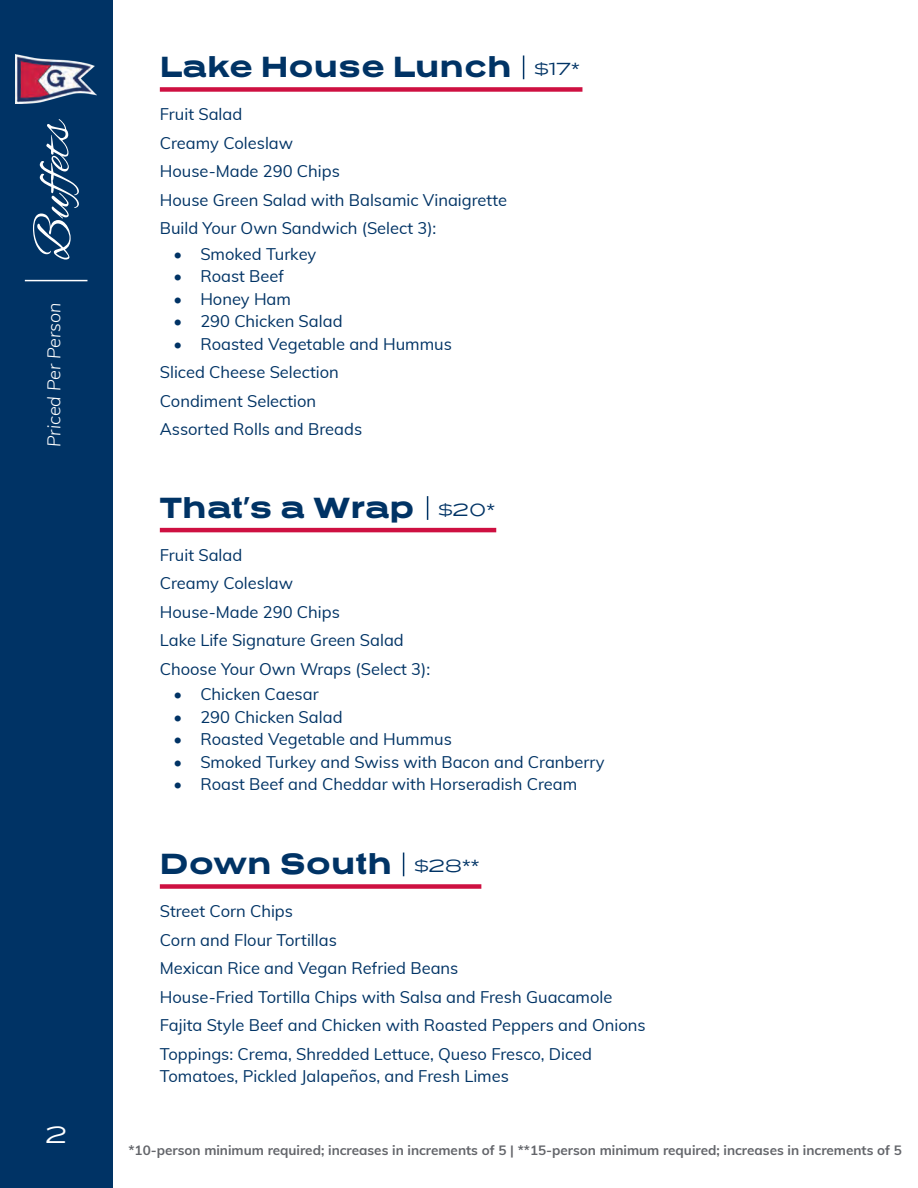
<style>
.page{position:relative;width:918px;height:1188px;background:#fff}
.page>*{position:absolute;margin:0;border:0;box-sizing:border-box;transform-origin:0 0}
.t1{font:52.5px "Alex Brush";color:#fff}
.t2{font:30px "Presicav Hv";color:#003365}
.t3{font:24px "Presicav Lt";color:#fff}
.t4{font:italic 300 18px "Muli";color:#fff}
.t5{font:18px "Presicav Lt";color:#003365}
.t6{font:16.5px "Muli";color:#003365}
.t7{font:700 13.5px "Muli";color:#63656a}
</style>
<div class="page">
<div style="left:0;top:0;width:112px;height:1188px;background:#003365"></div>
<hr style="left:25px;top:280px;width:62px;height:1px;background:#fff">
<svg style="left:523px;top:56px;width:1px;height:23px"></svg>
<div style="left:160px;top:87px;width:422px;height:5px;background:#ce1041"></div>
<svg style="left:427px;top:496px;width:1px;height:24px"></svg>
<hr style="left:160px;top:528px;width:336px;height:4px;background:#ce1041">
<svg style="left:403px;top:853px;width:1px;height:23px"></svg>
<div style="left:160px;top:884px;width:321px;height:5px;background:#ce1041"></div>
<img style="left:16px;top:55px;width:80px;height:49px">
<p class="t1" style="left:25px;top:260px;width:144px;rotate:-90deg">Buffets</p>
<p class="t4" style="left:41px;top:447px;width:146px;rotate:-90deg">Priced Per Person</p>
<p class="t3" style="left:45px;top:1120px;width:24px">2</p>
<p class="t2" style="left:160px;top:48px;width:354px">Lake House Lunch</p>
<p class="t5" style="left:535px;top:58px;width:46px">$17*</p>
<p class="t6" style="left:160px;top:102px;width:84px">Fruit Salad</p>
<p class="t6" style="left:160px;top:131px;width:135px">Creamy Coleslaw</p>
<p class="t6" style="left:160px;top:159px;width:182px">House-Made 290 Chips</p>
<p class="t6" style="left:160px;top:188px;width:349px">House Green Salad with Balsamic Vinaigrette</p>
<p class="t6" style="left:160px;top:216px;width:278px">Build Your Own Sandwich (Select 3):</p>
<p class="t6" style="left:173px;top:242px;width:144px">• Smoked Turkey</p>
<p class="t6" style="left:173px;top:264px;width:112px">• Roast Beef</p>
<p class="t6" style="left:173px;top:287px;width:119px">• Honey Ham</p>
<p class="t6" style="left:173px;top:309px;width:171px">• 290 Chicken Salad</p>
<p class="t6" style="left:173px;top:332px;width:280px">• Roasted Vegetable and Hummus</p>
<p class="t6" style="left:160px;top:360px;width:180px">Sliced Cheese Selection</p>
<p class="t6" style="left:160px;top:389px;width:158px">Condiment Selection</p>
<p class="t6" style="left:160px;top:417px;width:204px">Assorted Rolls and Breads</p>
<p class="t2" style="left:160px;top:489px;width:256px">That’s a Wrap</p>
<p class="t5" style="left:439px;top:498px;width:58px">$20*</p>
<p class="t6" style="left:160px;top:543px;width:84px">Fruit Salad</p>
<p class="t6" style="left:160px;top:571px;width:135px">Creamy Coleslaw</p>
<p class="t6" style="left:160px;top:600px;width:182px">House-Made 290 Chips</p>
<p class="t6" style="left:160px;top:628px;width:245px">Lake Life Signature Green Salad</p>
<p class="t6" style="left:160px;top:657px;width:272px">Choose Your Own Wraps (Select 3):</p>
<p class="t6" style="left:173px;top:682px;width:147px">• Chicken Caesar</p>
<p class="t6" style="left:173px;top:705px;width:171px">• 290 Chicken Salad</p>
<p class="t6" style="left:173px;top:727px;width:280px">• Roasted Vegetable and Hummus</p>
<p class="t6" style="left:173px;top:750px;width:433px">• Smoked Turkey and Swiss with Bacon and Cranberry</p>
<p class="t6" style="left:173px;top:772px;width:405px">• Roast Beef and Cheddar with Horseradish Cream</p>
<p class="t2" style="left:160px;top:845px;width:234px">Down South</p>
<p class="t5" style="left:415px;top:855px;width:66px">$28**</p>
<p class="t6" style="left:160px;top:899px;width:135px">Street Corn Chips</p>
<p class="t6" style="left:160px;top:928px;width:179px">Corn and Flour Tortillas</p>
<p class="t6" style="left:160px;top:956px;width:300px">Mexican Rice and Vegan Refried Beans</p>
<p class="t6" style="left:160px;top:985px;width:454px">House-Fried Tortilla Chips with Salsa and Fresh Guacamole</p>
<p class="t6" style="left:160px;top:1013px;width:487px">Fajita Style Beef and Chicken with Roasted Peppers and Onions</p>
<p class="t6" style="left:160px;top:1042px;width:434px">Toppings: Crema, Shredded Lettuce, Queso Fresco, Diced</p>
<p class="t6" style="left:160px;top:1064px;width:351px">Tomatoes, Pickled Jalapeños, and Fresh Limes</p>
<p class="t7" style="left:128px;top:1140px;width:775px">*10-person minimum required; increases in increments of 5 | **15-person minimum required; increases in increments of 5</p>
</div>
